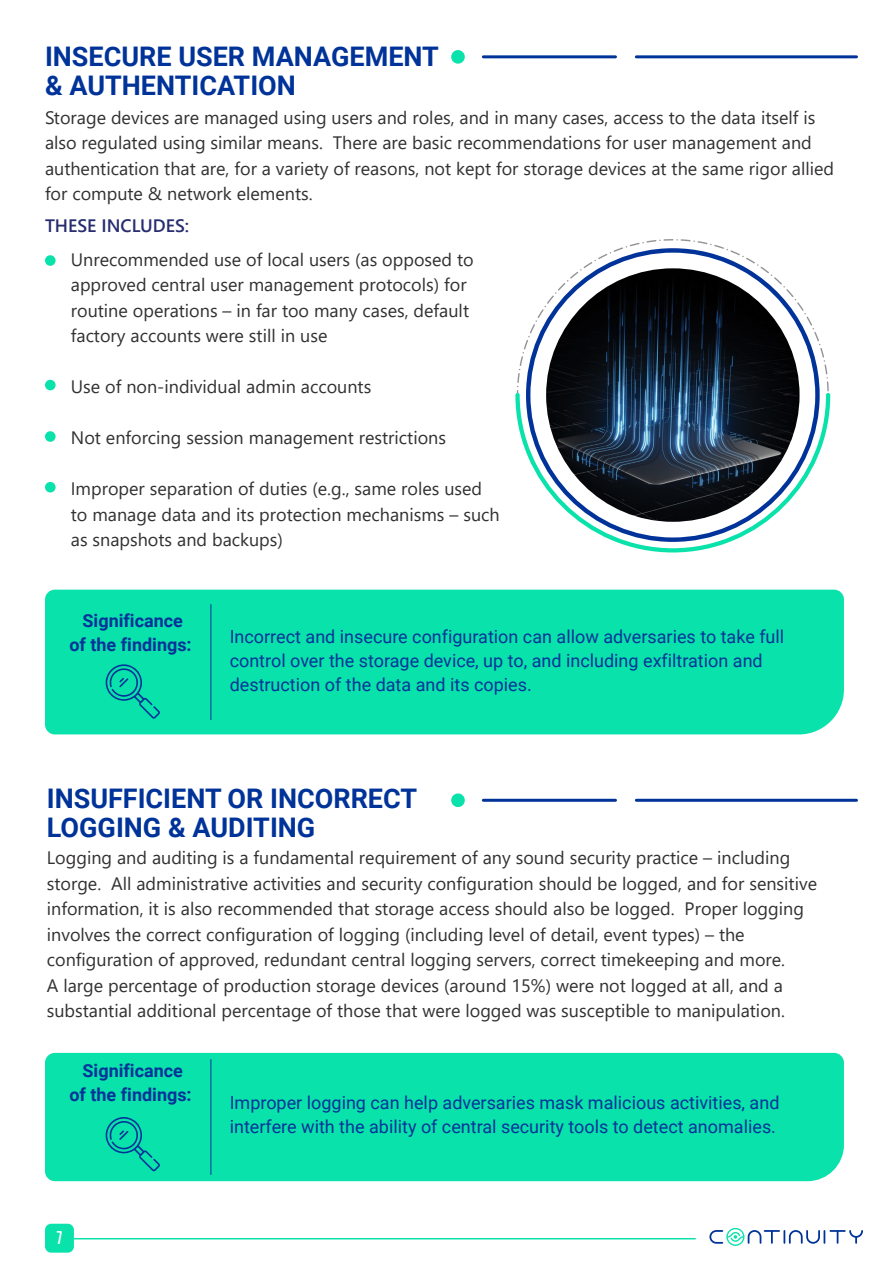
<style>
.page{position:relative;width:893px;height:1263px;background:#fff}
.page>*{position:absolute;margin:0;border:0;box-sizing:border-box;transform-origin:0 0}
.t1{font:700 27px/29.4px "Roboto";color:#039}
.t2{font:18px/25.5px "Segoe UI";color:#323031}
.t3{font:18px/24px "Roboto";color:#039}
.t4{font:700 18px/24px "Roboto";color:#039;text-align:center}
.t5{font:600 18px "Segoe UI";color:#282d6f}
.t6{font:18px "Big Noodle Titling";color:#fff}
</style>
<div class="page">
<div style="left:45px;top:590px;width:799px;height:144px;background:#0ae2ab"></div>
<svg style="left:106px;top:664px;width:54px;height:55px;background:#08c7a8"></svg>
<hr style="left:211px;top:604px;width:1px;height:116px;background:#039">
<div style="left:45px;top:1053px;width:799px;height:128px;background:#0ae2ab"></div>
<svg style="left:106px;top:1117px;width:54px;height:54px;background:#08c7a8"></svg>
<hr style="left:211px;top:1059px;width:1px;height:116px;background:#039">
<svg style="left:709px;top:1228px;width:154px;height:18px"></svg>
<div style="left:45px;top:1224px;width:29px;height:29px;background:#0ae2ab;border-radius:6px"></div>
<hr style="left:68px;top:1238px;width:628px;height:1px;background:#0ae2ab">
<svg style="left:517px;top:239px;width:312px;height:154px"></svg>
<svg style="left:515px;top:393px;width:315px;height:159px"></svg>
<svg style="left:526px;top:248px;width:294px;height:294px"></svg>
<svg style="left:528px;top:250px;width:290px;height:290px"></svg>
<img style="left:546px;top:268px;width:254px;height:254px;border-radius:127px">
<div style="left:451px;top:50px;width:14px;height:14px;background:#0ae2ab;border-radius:50%"></div>
<hr style="left:483px;top:55px;width:132px;height:3px;background:#039">
<hr style="left:636px;top:55px;width:220px;height:3px;background:#039">
<div style="left:451px;top:793px;width:14px;height:14px;background:#0ae2ab;border-radius:50%"></div>
<hr style="left:483px;top:799px;width:132px;height:3px;background:#039">
<hr style="left:636px;top:799px;width:220px;height:3px;background:#039">
<div style="left:45px;top:255px;width:11px;height:11px;background:#0ae2ab;border-radius:50%"></div>
<div style="left:45px;top:380px;width:11px;height:10px;background:#0ae2ab;border-radius:50%"></div>
<div style="left:45px;top:431px;width:11px;height:11px;background:#0ae2ab;border-radius:50%"></div>
<div style="left:45px;top:482px;width:11px;height:10px;background:#0ae2ab;border-radius:50%"></div>
<h1 class="t1" style="left:45px;top:40px;width:395px">INSECURE USER MANAGEMENT &amp; AUTHENTICATION</h1>
<p class="t2" style="left:45px;top:103px;width:791px">Storage devices are managed using users and roles, and in many cases, access to the data itself is also regulated using similar means. There are basic recommendations for user management and authentication that are, for a variety of reasons, not kept for storage devices at the same rigor allied for compute &amp; network elements.</p>
<p class="t5" style="left:45px;top:209px;width:146px">THESE INCLUDES:</p>
<p class="t2" style="left:71px;top:245px;width:404px">Unrecommended use of local users (as opposed to approved central user management protocols) for routine operations – in far too many cases, default factory accounts were still in use</p>
<p class="t2" style="left:71px;top:373px;width:302px">Use of non-individual admin accounts</p>
<p class="t2" style="left:71px;top:424px;width:377px">Not enforcing session management restrictions</p>
<p class="t2" style="left:71px;top:475px;width:430px">Improper separation of duties (e.g., same roles used to manage data and its protection mechanisms – such as snapshots and backups)</p>
<p class="t4" style="left:69px;top:608px;width:124px">Significance<br>of the findings:</p>
<p class="t3" style="left:230px;top:624px;width:556px">Incorrect and insecure configuration can allow adversaries to take full control over the storage device, up to, and including exfiltration and destruction of the data and its copies.</p>
<h1 class="t1" style="left:47px;top:782px;width:372px">INSUFFICIENT OR INCORRECT<br>LOGGING &amp; AUDITING</h1>
<p class="t2" style="left:47px;top:844px;width:772px">Logging and auditing is a fundamental requirement of any sound security practice – including storge. All administrative activities and security configuration should be logged, and for sensitive information, it is also recommended that storage access should also be logged. Proper logging involves the correct configuration of logging (including level of detail, event types) – the configuration of approved, redundant central logging servers, correct timekeeping and more.<br>A large percentage of production storage devices (around 15%) were not logged at all, and a substantial additional percentage of those that were logged was susceptible to manipulation.</p>
<p class="t4" style="left:69px;top:1057px;width:124px">Significance<br>of the findings:</p>
<p class="t6" style="left:57px;top:1228px;width:7px">7</p>
<p class="t3" style="left:230px;top:1089px;width:551px">Improper logging can help adversaries mask malicious activities, and interfere with the ability of central security tools to detect anomalies.</p>
</div>
